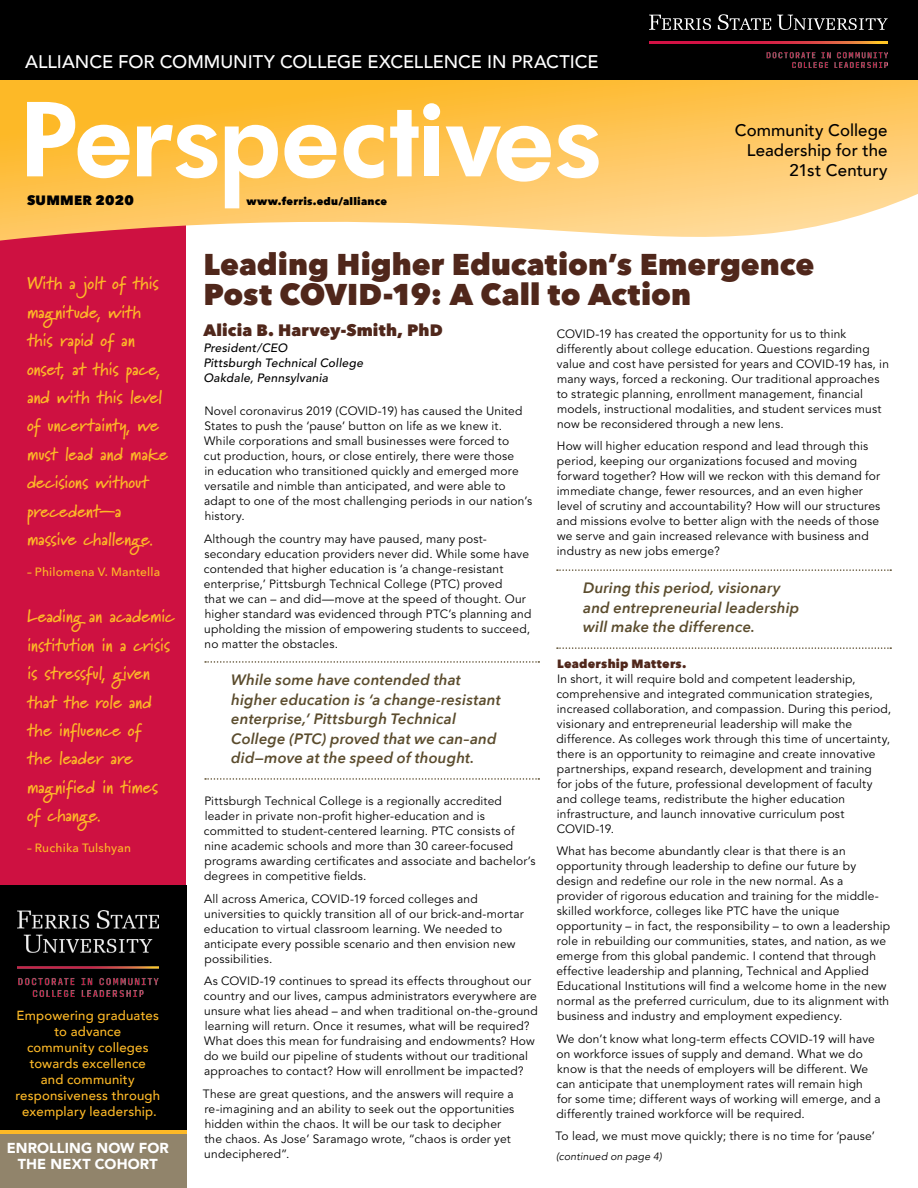
<style>
.page{position:relative;width:918px;height:1188px;background:#fff}
.page>*{position:absolute;margin:0;border:0;box-sizing:border-box;transform-origin:0 0}
.t1{font:800 30px/30px "Avenir Next";letter-spacing:.005em;color:#50271b}
.t2{font:500 18.15px "Avenir";letter-spacing:-.005em;color:#fff}
.t3{font:700 18px/28.5px "Marydale";letter-spacing:-.005em;color:#fdb927}
.t4{font:500 16.8px/20.1px "Avenir";letter-spacing:.005em;color:#000;text-align:right}
.t5{font:800 16.5px "Avenir Next";letter-spacing:.01em;color:#50271b}
.t6{font:italic 600 15px/19.5px "Avenir Next";letter-spacing:.01em;color:#5b4c2d}
.t7{font:900 14.4px/16px "Avenir";letter-spacing:.01em;color:#fff;text-align:center}
.t8{font:800 13.5px "Avenir Next";letter-spacing:.02em;color:#000}
.t9{font:500 13.2px/16px "Avenir";letter-spacing:.015em;color:#fdb927;text-align:center}
.t10{font:12px/15px "Avenir";letter-spacing:.015em;color:#000}
.t11{font:italic 500 12px/15px "Avenir";letter-spacing:.02em;color:#000}
.t12{font:500 12px "Avenir Next";letter-spacing:.015em;color:#fdb927}
.t13{font:800 12px "Avenir Next";letter-spacing:.02em;color:#50271b}
.t14{font:800 10.5px "Avenir Next";letter-spacing:.025em;color:#000}
.t15{font:italic 10.5px "Avenir";letter-spacing:.02em;color:#000}
</style>
<div class="page">
<div style="left:0;top:0;width:185px;height:886px;background:#ce1141"></div>
<svg style="left:0;top:80px;width:918px;height:169px"></svg>
<div style="left:0;top:0;width:918px;height:80px;background:#000"></div>
<svg style="left:137px;top:125px;width:80px;height:53px"></svg>
<svg style="left:225px;top:125px;width:53px;height:83px"></svg>
<svg style="left:284px;top:125px;width:53px;height:53px"></svg>
<svg style="left:27px;top:102px;width:103px;height:76px;background:#fedd98"></svg>
<svg style="left:344px;top:125px;width:40px;height:53px"></svg>
<svg style="left:390px;top:103px;width:50px;height:73px"></svg>
<div style="left:424px;top:126px;width:15px;height:50px;background:#fff"></div>
<svg style="left:557px;top:125px;width:42px;height:53px"></svg>
<svg style="left:446px;top:126px;width:105px;height:56px"></svg>
<svg style="left:649px;top:15px;width:62px;height:15px"></svg>
<svg style="left:718px;top:14px;width:53px;height:16px"></svg>
<svg style="left:777px;top:15px;width:111px;height:15px"></svg>
<svg style="left:649px;top:41px;width:239px;height:2px"></svg>
<img style="left:766px;top:52px;width:122px;height:15px">
<div style="left:0;top:1134px;width:186px;height:54px;background:#91846b"></div>
<div style="left:0;top:886px;width:186px;height:244px;background:#000"></div>
<hr style="left:0;top:1130px;width:186px;height:4px;background:#fdb927">
<img style="left:17px;top:911px;width:141px;height:85px">
<svg style="left:205px;top:661px;width:334px;height:2px"></svg>
<svg style="left:205px;top:778px;width:334px;height:2px"></svg>
<svg style="left:557px;top:569px;width:334px;height:2px"></svg>
<svg style="left:557px;top:647px;width:334px;height:2px"></svg>
<h2 class="t2" style="left:25px;top:46px;width:575px">ALLIANCE FOR COMMUNITY COLLEGE EXCELLENCE IN PRACTICE</h2>
<p class="t8" style="left:27px;top:192px;width:108px">SUMMER 2020</p>
<p class="t14" style="left:246px;top:195px;width:142px">www.ferris.edu/alliance</p>
<h3 class="t4" style="left:735px;top:119px;width:154px">Community College<br>Leadership for the<br>21st Century</h3>
<h3 class="t3" style="left:27px;top:269px;width:142px">With a jolt of this magnitude, with this rapid of an onset, at this pace, and with this level of uncertainty, we must lead and make decisions without precedent—a massive challenge.</h3>
<p class="t12" style="left:27px;top:561px;width:135px">– Philomena V. Mantella</p>
<h3 class="t3" style="left:27px;top:602px;width:149px">Leading an academic institution in a crisis is stressful, given that the role and the influence of<br>the leader are magnified in times of change.</h3>
<p class="t12" style="left:27px;top:837px;width:106px">– Ruchika Tulshyan</p>
<p class="t9" style="left:15px;top:1006px;width:146px">Empowering graduates to advance<br>community colleges towards excellence<br>and community responsiveness through exemplary leadership.</p>
<p class="t7" style="left:7px;top:1140px;width:164px">ENROLLING NOW FOR<br>THE NEXT COHORT</p>
<h1 class="t1" style="left:203px;top:250px;width:613px">Leading Higher Education’s Emergence<br>Post COVID-19: A Call to Action</h1>
<p class="t10" style="left:556px;top:326px;width:334px">COVID-19 has created the opportunity for us to think differently about college education. Questions regarding value and cost have persisted for years and COVID-19 has, in many ways, forced a reckoning. Our traditional approaches to strategic planning, enrollment management, financial models, instructional modalities, and student services must now be reconsidered through a new lens.</p>
<p class="t10" style="left:557px;top:439px;width:325px">How will higher education respond and lead through this period, keeping our organizations focused and moving forward together? How will we reckon with this demand for immediate change, fewer resources, and an even higher level of scrutiny and accountability? How will our structures and missions evolve to better align with the needs of those we serve and gain increased relevance with business and industry as new jobs emerge?</p>
<h3 class="t5" style="left:203px;top:320px;width:241px">Alicia B. Harvey-Smith, PhD</h3>
<p class="t11" style="left:203px;top:341px;width:161px">President/CEO<br>Pittsburgh Technical College<br>Oakdale, Pennsylvania</p>
<p class="t10" style="left:204px;top:404px;width:330px">Novel coronavirus 2019 (COVID-19) has caused the United States to push the ‘pause’ button on life as we knew it.<br>While corporations and small businesses were forced to<br>cut production, hours, or close entirely, there were those<br>in education who transitioned quickly and emerged more versatile and nimble than anticipated, and were able to adapt to one of the most challenging periods in our nation’s history.</p>
<p class="t10" style="left:204px;top:531px;width:329px">Although the country may have paused, many post&shy;secondary education providers never did. While some have contended that higher education is ‘a change-resistant enterprise,’ Pittsburgh Technical College (PTC) proved<br>that we can – and did—move at the speed of thought. Our higher standard was evidenced through PTC’s planning and upholding the mission of empowering students to succeed, no matter the obstacles.</p>
<p class="t6" style="left:583px;top:578px;width:218px">During this period, visionary and entrepreneurial leadership will make the difference.</p>
<p class="t6" style="left:231px;top:670px;width:271px">While some have contended that higher education is ‘a change-resistant enterprise,’ Pittsburgh Technical College (PTC) proved that we can–and did—move at the speed of thought.</p>
<p class="t10" style="left:204px;top:794px;width:333px">Pittsburgh Technical College is a regionally accredited leader in private non-profit higher-education and is committed to student-centered learning. PTC consists of nine academic schools and more than 30 career-focused programs awarding certificates and associate and bachelor’s degrees in competitive fields.</p>
<p class="t10" style="left:204px;top:891px;width:321px">All across America, COVID-19 forced colleges and universities to quickly transition all of our brick-and-mortar education to virtual classroom learning. We needed to anticipate every possible scenario and then envision new possibilities.</p>
<p class="t10" style="left:204px;top:974px;width:335px">As COVID-19 continues to spread its effects throughout our country and our lives, campus administrators everywhere are unsure what lies ahead – and when traditional on-the-ground learning will return. Once it resumes, what will be required?<br>What does this mean for fundraising and endowments? How do we build our pipeline of students without our traditional approaches to contact? How will enrollment be impacted?</p>
<p class="t10" style="left:203px;top:1086px;width:313px">These are great questions, and the answers will require a re-imagining and an ability to seek out the opportunities hidden within the chaos. It will be our task to decipher the chaos. As Jose’ Saramago wrote, “chaos is order yet undeciphered”.</p>
<p class="t13" style="left:557px;top:656px;width:131px">Leadership Matters.</p>
<p class="t10" style="left:556px;top:671px;width:336px">In short, it will require bold and competent leadership, comprehensive and integrated communication strategies, increased collaboration, and compassion. During this period, visionary and entrepreneurial leadership will make the difference. As colleges work through this time of uncertainty, there is an opportunity to reimagine and create innovative partnerships, expand research, development and training<br>for jobs of the future, professional development of faculty and college teams, redistribute the higher education infrastructure, and launch innovative curriculum post COVID-19.</p>
<p class="t10" style="left:556px;top:844px;width:335px">What has become abundantly clear is that there is an opportunity through leadership to define our future by design and redefine our role in the new normal. As a provider of rigorous education and training for the middle&shy;skilled workforce, colleges like PTC have the unique opportunity – in fact, the responsibility – to own a leadership role in rebuilding our communities, states, and nation, as we emerge from this global pandemic. I contend that through effective leadership and planning, Technical and Applied Educational Institutions will find a welcome home in the new normal as the preferred curriculum, due to its alignment with business and industry and employment expediency.</p>
<p class="t10" style="left:556px;top:1031px;width:326px">We don’t know what long-term effects COVID-19 will have on workforce issues of supply and demand. What we do know is that the needs of employers will be different. We can anticipate that unemployment rates will remain high for some time; different ways of working will emerge, and a differently trained workforce will be required.</p>
<p class="t10" style="left:555px;top:1129px;width:321px">To lead, we must move quickly; there is no time for ‘pause’</p>
<p class="t15" style="left:556px;top:1150px;width:107px">(continued on page 4)</p>
</div>
